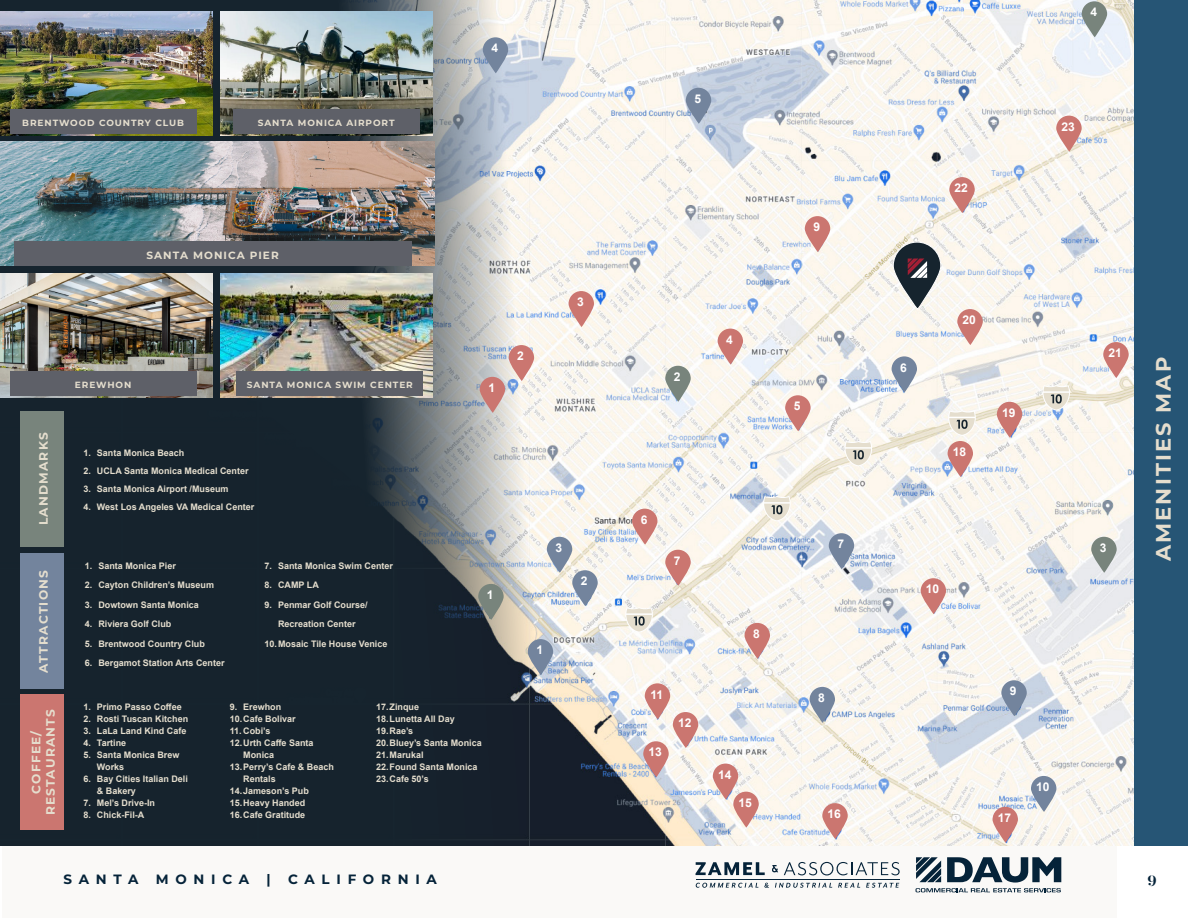
<style>
.page{position:relative;width:1188px;height:918px;background:#fff}
.page>*{position:absolute;margin:0;border:0;box-sizing:border-box;transform-origin:0 0}
.t1{font:700 21px "Montserrat";letter-spacing:.1em;color:#e5dece}
.t2{font:700 15px "Quiche Stencil";color:#052339}
.t3{font:700 13.5px "Montserrat";letter-spacing:.5em;color:#052339}
.t4{font:700 12.15px/14.5px "Montserrat";letter-spacing:.1em;color:#e5dece;text-align:center}
.t5{font:700 12px "Arial";color:#fff}
.t6{font:700 10.5px "Montserrat";letter-spacing:.1em;color:#e5dece}
.t7{font:700 9px/12px "Arial";color:#e5dece}
.t8{font:700 9px "Montserrat";letter-spacing:.1em;color:#e5dece}
</style>
<div class="page">
<div style="left:2px;top:0;width:1115px;height:918px;background:#faf9f7"></div>
<div style="left:1117px;top:0;width:71px;height:846px;background:#265575"></div>
<svg style="left:916px;top:857px;width:145px;height:35px"></svg>
<hr style="left:696px;top:879px;width:204px;height:1px;background:#052339">
<svg style="left:696px;top:862px;width:69px;height:13px"></svg>
<svg style="left:784px;top:862px;width:116px;height:13px"></svg>
<svg style="left:772px;top:865px;width:6px;height:7px"></svg>
<svg style="left:696px;top:883px;width:62px;height:5px"></svg>
<svg style="left:764px;top:883px;width:5px;height:5px"></svg>
<svg style="left:775px;top:883px;width:57px;height:5px"></svg>
<svg style="left:838px;top:883px;width:22px;height:5px"></svg>
<svg style="left:866px;top:883px;width:33px;height:5px"></svg>
<img style="left:1px;top:0;width:1133px;height:846px">
<svg style="left:893px;top:242px;width:49px;height:68px;fill:#16242e"></svg>
<div style="left:900px;top:251px;width:34px;height:34px;background:#16242e;border-radius:50%"></div>
<svg style="left:908px;top:258px;width:19px;height:20px"></svg>
<img style="left:1px;top:11px;width:212px;height:125px">
<img style="left:220px;top:11px;width:212px;height:125px">
<img style="left:1px;top:273px;width:212px;height:125px">
<img style="left:220px;top:273px;width:212px;height:125px">
<img style="left:0;top:141px;width:434px;height:125px">
<div style="left:20px;top:694px;width:43px;height:136px;background:#cb7670"></div>
<div style="left:20px;top:554px;width:43px;height:135px;background:#73849d"></div>
<div style="left:20px;top:411px;width:43px;height:136px;background:#78847c"></div>
<svg style="left:665px;top:550px;width:26px;height:36px"></svg>
<svg style="left:665px;top:366px;width:26px;height:36px"></svg>
<svg style="left:1082px;top:1px;width:25px;height:36px"></svg>
<svg style="left:478px;top:584px;width:26px;height:36px"></svg>
<svg style="left:1091px;top:537px;width:26px;height:36px"></svg>
<svg style="left:745px;top:623px;width:25px;height:36px"></svg>
<svg style="left:632px;top:509px;width:26px;height:36px"></svg>
<svg style="left:528px;top:639px;width:25px;height:36px"></svg>
<svg style="left:547px;top:537px;width:25px;height:36px"></svg>
<svg style="left:686px;top:88px;width:25px;height:36px"></svg>
<svg style="left:892px;top:356px;width:25px;height:36px"></svg>
<svg style="left:829px;top:533px;width:25px;height:36px"></svg>
<svg style="left:483px;top:37px;width:25px;height:36px"></svg>
<svg style="left:572px;top:570px;width:26px;height:36px"></svg>
<svg style="left:1001px;top:680px;width:26px;height:36px"></svg>
<svg style="left:1031px;top:776px;width:26px;height:36px"></svg>
<svg style="left:810px;top:687px;width:25px;height:36px"></svg>
<svg style="left:645px;top:683px;width:25px;height:36px"></svg>
<svg style="left:480px;top:377px;width:25px;height:36px"></svg>
<svg style="left:509px;top:345px;width:25px;height:36px"></svg>
<svg style="left:569px;top:291px;width:25px;height:36px"></svg>
<svg style="left:949px;top:177px;width:26px;height:36px"></svg>
<svg style="left:957px;top:309px;width:26px;height:36px"></svg>
<svg style="left:785px;top:395px;width:26px;height:36px"></svg>
<svg style="left:718px;top:329px;width:25px;height:36px"></svg>
<svg style="left:1103px;top:342px;width:26px;height:36px"></svg>
<svg style="left:1056px;top:116px;width:26px;height:36px"></svg>
<svg style="left:997px;top:402px;width:25px;height:36px"></svg>
<svg style="left:948px;top:441px;width:25px;height:36px"></svg>
<svg style="left:805px;top:216px;width:25px;height:36px"></svg>
<svg style="left:921px;top:578px;width:25px;height:36px"></svg>
<svg style="left:822px;top:803px;width:26px;height:36px"></svg>
<svg style="left:733px;top:792px;width:26px;height:36px"></svg>
<svg style="left:673px;top:712px;width:25px;height:36px"></svg>
<svg style="left:643px;top:741px;width:26px;height:36px"></svg>
<svg style="left:713px;top:764px;width:25px;height:36px"></svg>
<svg style="left:993px;top:807px;width:25px;height:36px"></svg>
<svg style="left:845px;top:441px;width:27px;height:25px"></svg>
<svg style="left:763px;top:496px;width:28px;height:25px"></svg>
<svg style="left:1042px;top:385px;width:28px;height:25px"></svg>
<svg style="left:948px;top:410px;width:28px;height:26px"></svg>
<svg style="left:625px;top:607px;width:28px;height:26px"></svg>
<div style="left:14px;top:242px;width:397px;height:24px;background:#5e6068"></div>
<div style="left:10px;top:109px;width:187px;height:25px;background:#5e6068"></div>
<div style="left:233px;top:109px;width:187px;height:25px;background:#5e6068"></div>
<div style="left:10px;top:372px;width:187px;height:24px;background:#5e6068"></div>
<div style="left:237px;top:372px;width:186px;height:24px;background:#5e6068"></div>
<p class="t8" style="left:22px;top:116px;width:163px">BRENTWOOD COUNTRY CLUB</p>
<p class="t8" style="left:258px;top:116px;width:138px">SANTA MONICA AIRPORT</p>
<p class="t5" style="left:491px;top:40px;width:8px">4</p>
<p class="t6" style="left:146px;top:247px;width:134px">SANTA MONICA PIER</p>
<p class="t4" style="left:36px;top:525px;width:94px;rotate:-90deg">LANDMARKS</p>
<p class="t4" style="left:36px;top:673px;width:104px;rotate:-90deg">ATTRACTIONS</p>
<p class="t4" style="left:28px;top:815px;width:107px;rotate:-90deg">COFFEE/<br>RESTAURANTS</p>
<p class="t8" style="left:75px;top:378px;width:58px">EREWHON</p>
<p class="t8" style="left:247px;top:378px;width:167px">SANTA MONICA SWIM CENTER</p>
<p class="t7" style="left:83px;top:447px;width:103px">1. Santa Monica Beach</p>
<p class="t7" style="left:83px;top:465px;width:167px">2. UCLA Santa Monica Medical Center</p>
<p class="t7" style="left:83px;top:483px;width:147px">3. Santa Monica Airport /Museum</p>
<p class="t7" style="left:83px;top:501px;width:173px">4. West Los Angeles VA Medical Center</p>
<p class="t7" style="left:85px;top:560px;width:93px">1. Santa Monica Pier</p>
<p class="t7" style="left:85px;top:579px;width:131px">2. Cayton Children’s Museum</p>
<p class="t7" style="left:85px;top:599px;width:116px">3. Dowtown Santa Monica</p>
<p class="t7" style="left:85px;top:618px;width:88px">4. Riviera Golf Club</p>
<p class="t7" style="left:85px;top:638px;width:121px">5. Brentwood Country Club</p>
<p class="t7" style="left:85px;top:657px;width:141px">6. Bergamot Station Arts Center</p>
<p class="t7" style="left:265px;top:560px;width:130px">7. Santa Monica Swim Center</p>
<p class="t7" style="left:265px;top:579px;width:56px">8. CAMP LA</p>
<p class="t7" style="left:265px;top:595px;width:105px;line-height:19.5px;text-align:center">9. Penmar Golf Course/<br>Recreation Center</p>
<p class="t7" style="left:265px;top:638px;width:124px">10.Mosaic Tile House Venice</p>
<p class="t5" style="left:488px;top:379px;width:8px">1</p>
<p class="t5" style="left:487px;top:586px;width:8px">1</p>
<p class="t7" style="left:83px;top:701px;width:100px">1. Primo Passo Coffee</p>
<p class="t7" style="left:83px;top:713px;width:106px">2. Rosti Tuscan Kitchen</p>
<p class="t7" style="left:83px;top:725px;width:105px">3. LaLa Land Kind Cafe</p>
<p class="t7" style="left:83px;top:737px;width:44px">4. Tartine</p>
<p class="t7" style="left:97px;top:749px;width:84px;text-indent:-14px">5. Santa Monica Brew<br>Works</p>
<p class="t7" style="left:97px;top:773px;width:93px;text-indent:-14px">6. Bay Cities Italian Deli &amp; Bakery</p>
<p class="t7" style="left:83px;top:797px;width:73px">7. Mel’s Drive-In</p>
<p class="t7" style="left:83px;top:809px;width:63px">8. Chick-Fil-A</p>
<p class="t7" style="left:230px;top:701px;width:53px">9. Erewhon</p>
<p class="t7" style="left:230px;top:713px;width:68px">10.Cafe Bolivar</p>
<p class="t7" style="left:230px;top:725px;width:42px">11. Cobi’s</p>
<p class="t7" style="left:243px;top:737px;width:72px;text-indent:-14px">12.Urth Caffe Santa<br>Monica</p>
<p class="t7" style="left:243px;top:761px;width:92px;text-indent:-14px">13.Perry’s Cafe &amp; Beach<br>Rentals</p>
<p class="t7" style="left:230px;top:785px;width:81px">14.Jameson’s Pub</p>
<p class="t7" style="left:230px;top:797px;width:77px">15.Heavy Handed</p>
<p class="t7" style="left:230px;top:809px;width:77px">16.Cafe Gratitude</p>
<p class="t7" style="left:376px;top:701px;width:45px">17.Zinque</p>
<p class="t7" style="left:376px;top:713px;width:80px">18.Lunetta All Day</p>
<p class="t7" style="left:376px;top:725px;width:39px">19.Rae’s</p>
<p class="t7" style="left:376px;top:737px;width:107px">20.Bluey’s Santa Monica</p>
<p class="t7" style="left:376px;top:749px;width:49px">21.Marukal</p>
<p class="t7" style="left:376px;top:761px;width:103px">22.Found Santa Monica</p>
<p class="t7" style="left:376px;top:773px;width:54px">23.Cafe 50’s</p>
<p class="t5" style="left:517px;top:348px;width:8px">2</p>
<p class="t5" style="left:577px;top:294px;width:8px">3</p>
<p class="t5" style="left:555px;top:539px;width:8px">3</p>
<p class="t5" style="left:581px;top:573px;width:8px">2</p>
<p class="t5" style="left:536px;top:642px;width:8px">1</p>
<p class="t5" style="left:694px;top:90px;width:8px">5</p>
<p class="t5" style="left:674px;top:368px;width:8px">2</p>
<p class="t5" style="left:726px;top:331px;width:8px">4</p>
<p class="t5" style="left:813px;top:219px;width:8px">9</p>
<p class="t5" style="left:794px;top:398px;width:8px">5</p>
<p class="t5" style="left:641px;top:511px;width:8px">6</p>
<p class="t5" style="left:674px;top:552px;width:8px">7</p>
<p class="t5" style="left:650px;top:686px;width:14px">11</p>
<p class="t5" style="left:649px;top:744px;width:15px">13</p>
<p class="t5" style="left:678px;top:715px;width:15px">12</p>
<p class="t5" style="left:753px;top:625px;width:8px">8</p>
<p class="t5" style="left:718px;top:766px;width:15px">14</p>
<p class="t5" style="left:739px;top:794px;width:15px">15</p>
<p class="t5" style="left:837px;top:536px;width:8px">7</p>
<p class="t5" style="left:818px;top:689px;width:8px">8</p>
<p class="t5" style="left:828px;top:806px;width:15px">16</p>
<p class="t5" style="left:955px;top:180px;width:15px">22</p>
<p class="t5" style="left:1090px;top:4px;width:8px">4</p>
<p class="t5" style="left:1062px;top:118px;width:15px">23</p>
<p class="t5" style="left:900px;top:359px;width:8px">6</p>
<p class="t5" style="left:963px;top:312px;width:15px">20</p>
<p class="t5" style="left:953px;top:443px;width:15px">18</p>
<p class="t5" style="left:1002px;top:404px;width:15px">19</p>
<p class="t5" style="left:926px;top:581px;width:15px">10</p>
<p class="t5" style="left:1010px;top:683px;width:8px">9</p>
<p class="t5" style="left:998px;top:809px;width:15px">17</p>
<p class="t5" style="left:1036px;top:778px;width:15px">10</p>
<p class="t5" style="left:1109px;top:345px;width:15px">21</p>
<p class="t5" style="left:1100px;top:539px;width:8px">3</p>
<p class="t1" style="left:1148px;top:561px;width:206px;rotate:-90deg">AMENITIES MAP</p>
<h3 class="t3" style="left:63px;top:869px;width:77px">SANTA</h3>
<h3 class="t3" style="left:156px;top:869px;width:95px">MONICA</h3>
<h3 class="t3" style="left:267px;top:869px;width:6px">|</h3>
<h3 class="t3" style="left:288px;top:869px;width:150px">CALIFORNIA</h3>
<h2 class="t2" style="left:1147px;top:872px;width:11px">9</h2>
</div>
